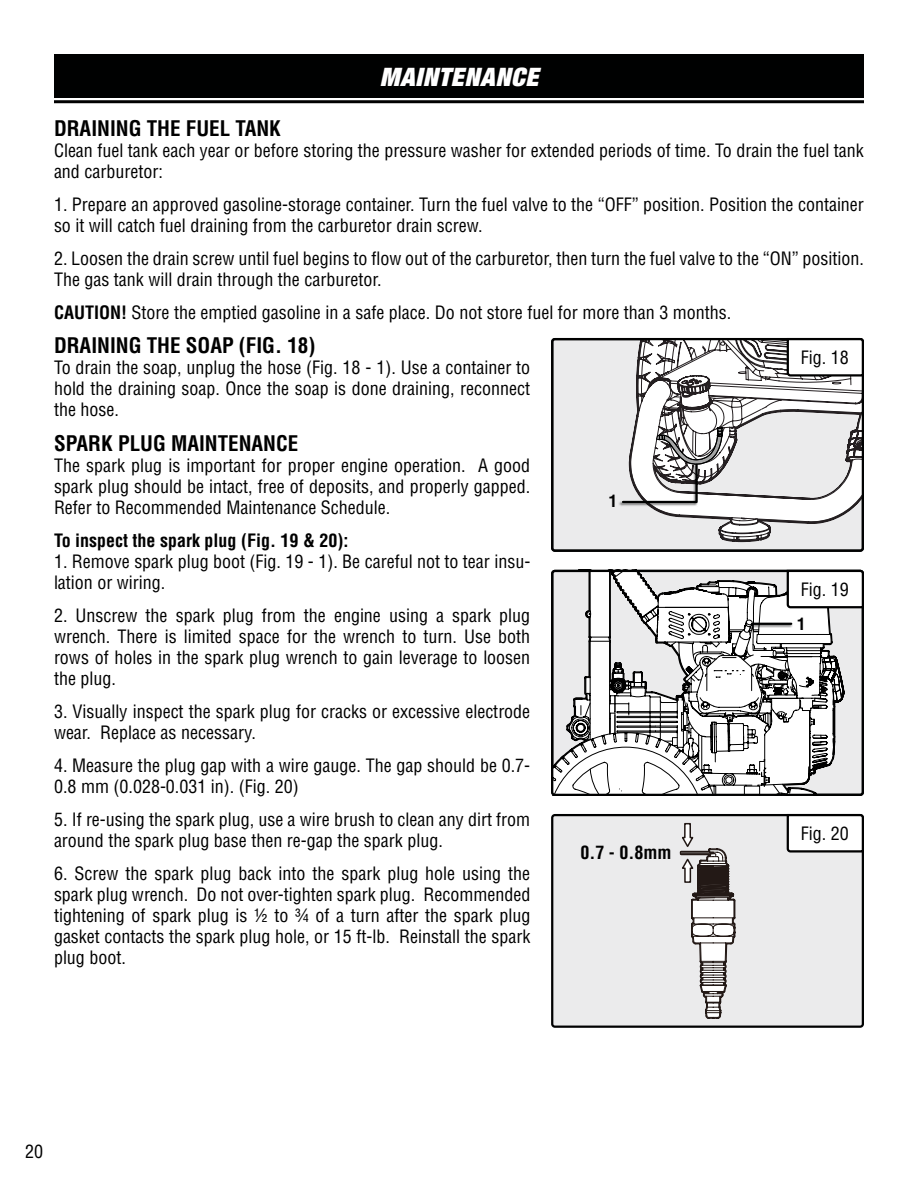
<style>
.page{position:relative;width:918px;height:1188px;background:#fff}
.page>*{position:absolute;margin:0;border:0;box-sizing:border-box;transform-origin:0 0}
.t1{font:italic 900 expanded 25.5px "Helvetica Neue";letter-spacing:.025em;color:#fff}
.t2{font:700 condensed 21px "Helvetica LT Std";color:#000}
.t3{font:condensed 18px/21px "Helvetica LT Std";color:#000}
.t4{font:700 condensed 18px "Helvetica LT Std";color:#000}
.t5{font:700 condensed 16.5px "Helvetica LT Std";color:#000}
.s1{font-weight:700}
</style>
<div class="page">
<div style="left:552px;top:339px;width:311px;height:212px;background:#ebebec;border-radius:3px"></div>
<div style="left:551px;top:338px;width:313px;height:214px;border:2px solid #000101;border-radius:3px"></div>
<div style="left:552px;top:815px;width:311px;height:212px;background:#ebebec;border-radius:3px"></div>
<div style="left:551px;top:814px;width:313px;height:214px;border:2px solid #000101;border-radius:3px"></div>
<svg style="left:679px;top:822px;width:57px;height:197px"></svg>
<div style="left:54px;top:54px;width:810px;height:44px;background:#000101"></div>
<hr style="left:54px;top:100px;width:810px;height:3px;background:#000">
<svg style="left:551px;top:569px;width:313px;height:227px"></svg>
<svg style="left:786px;top:813px;width:78px;height:41px;background:#d5d5d5"></svg>
<div style="left:618px;top:463px;width:80px;height:43px;background:#000;opacity:.5"></div>
<svg style="left:621px;top:337px;width:243px;height:203px"></svg>
<div style="left:749px;top:622px;width:44px;height:6px;background:#000;opacity:.5"></div>
<hr style="left:753px;top:623px;width:38px;height:2px;background:#000101">
<h1 class="t1" style="left:380px;top:61px;width:160px">MAINTENANCE</h1>
<p class="t2" style="left:54px;top:115px;width:228px">DRAINING THE FUEL TANK</p>
<p class="t3" style="left:54px;top:140px;width:811px">Clean fuel tank each year or before storing the pressure washer for extended periods of time. To drain the fuel tank and carburetor:</p>
<p class="t3" style="left:54px;top:194px;width:811px">1. Prepare an approved gasoline-storage container. Turn the fuel valve to the “OFF” position. Position the container so it will catch fuel draining from the carburetor drain screw.</p>
<p class="t3" style="left:54px;top:248px;width:812px">2. Loosen the drain screw until fuel begins to flow out of the carburetor, then turn the fuel valve to the “ON” position.<br>The gas tank will drain through the carburetor.</p>
<p class="t3" style="left:54px;top:302px;width:679px"><span class="s1">CAUTION!</span> Store the emptied gasoline in a safe place. Do not store fuel for more than 3 months.</p>
<p class="t2" style="left:54px;top:332px;width:263px">DRAINING THE SOAP (FIG. 18)</p>
<p class="t3" style="left:54px;top:357px;width:478px;text-align:justify">To drain the soap, unplug the hose (Fig. 18 - 1). Use a container to hold the draining soap. Once the soap is done draining, reconnect the hose.</p>
<p class="t2" style="left:54px;top:430px;width:246px">SPARK PLUG MAINTENANCE</p>
<p class="t3" style="left:54px;top:454px;width:478px;text-align:justify">The spark plug is important for proper engine operation. A good spark plug should be intact, free of deposits, and properly gapped.<br>Refer to Recommended Maintenance Schedule.</p>
<p class="t4" style="left:54px;top:529px;width:296px">To inspect the spark plug (Fig. 19 &amp; 20):</p>
<p class="t3" style="left:54px;top:550px;width:478px">1. Remove spark plug boot (Fig. 19 - 1). Be careful not to tear insu&shy;lation or wiring.</p>
<p class="t3" style="left:54px;top:604px;width:478px;text-align:justify">2. Unscrew the spark plug from the engine using a spark plug wrench. There is limited space for the wrench to turn. Use both rows of holes in the spark plug wrench to gain leverage to loosen the plug.</p>
<p class="t3" style="left:54px;top:700px;width:478px">3. Visually inspect the spark plug for cracks or excessive electrode wear. Replace as necessary.</p>
<p class="t3" style="left:54px;top:754px;width:478px">4. Measure the plug gap with a wire gauge. The gap should be 0.7-<br>0.8 mm (0.028-0.031 in). (Fig. 20)</p>
<p class="t3" style="left:54px;top:808px;width:478px">5. If re-using the spark plug, use a wire brush to clean any dirt from around the spark plug base then re-gap the spark plug.</p>
<p class="t3" style="left:54px;top:862px;width:478px;text-align:justify">6. Screw the spark plug back into the spark plug hole using the spark plug wrench. Do not over-tighten spark plug. Recommended tightening of spark plug is ½ to ¾ of a turn after the spark plug gasket contacts the spark plug hole, or 15 ft-lb. Reinstall the spark plug boot.</p>
<p class="t3" style="left:801px;top:347px;width:49px">Fig. 18</p>
<p class="t5" style="left:609px;top:491px;width:10px">1</p>
<p class="t3" style="left:801px;top:578px;width:49px">Fig. 19</p>
<p class="t5" style="left:797px;top:614px;width:10px">1</p>
<p class="t3" style="left:801px;top:823px;width:49px">Fig. 20</p>
<p class="t4" style="left:580px;top:841px;width:92px">0.7 - 0.8mm</p>
<p class="t3" style="left:25px;top:1141px;width:19px">20</p>
</div>
